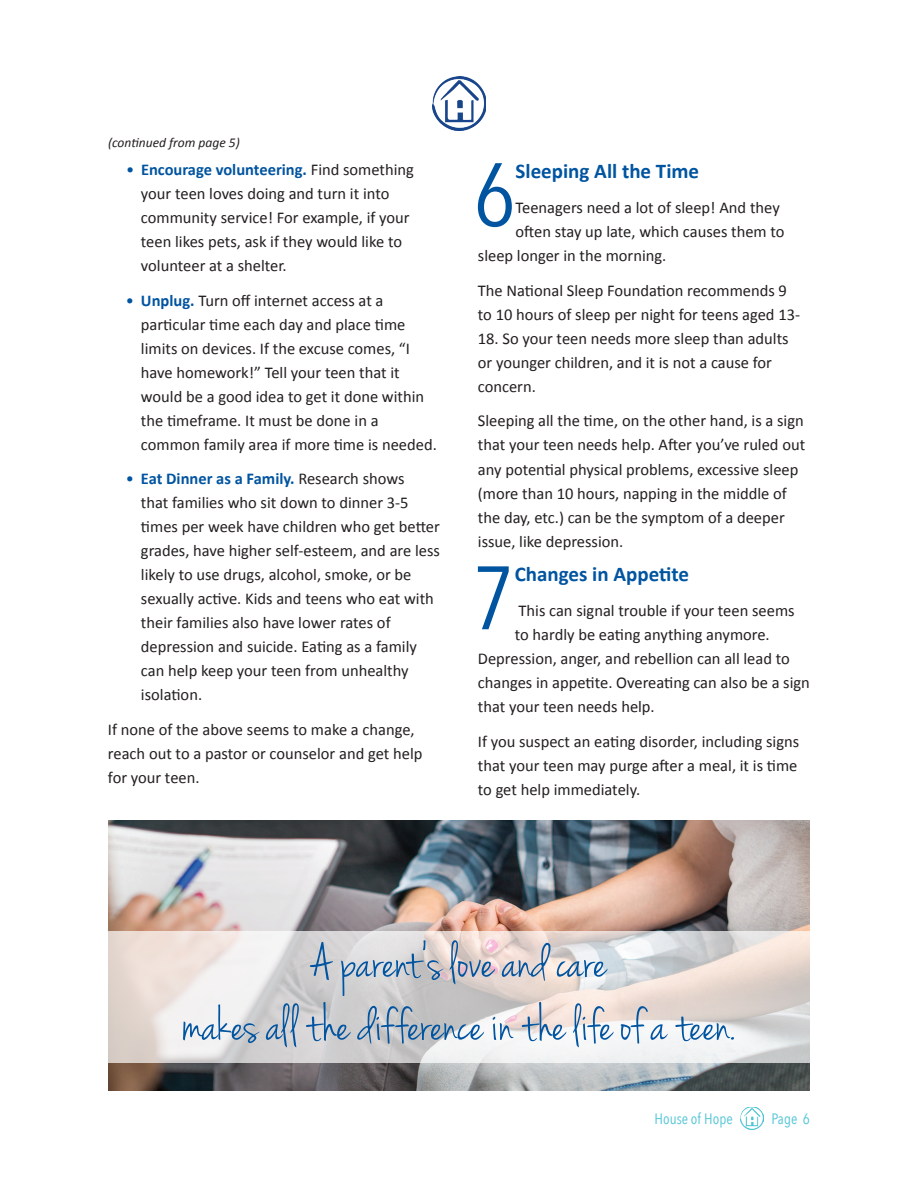
<style>
.page{position:relative;width:918px;height:1188px;background:#fff}
.page>*{position:absolute;margin:0;border:0;box-sizing:border-box;transform-origin:0 0}
.t1{font:88.8px "Avenir Next Condensed";color:#0154a0}
.t2{font:52.5px/63px "Jenna Sue";color:#0154a0;text-align:center}
.t3{font:700 21px "Calibri";color:#0154a0}
.t4{font:16.5px/24px "Calibri";color:#231f20}
.t5{font:15px "Avenir Next Condensed";color:#52c5d6}
.t6{font:italic 13.5px "Calibri";color:#231f20}
.s1{color:#0154a0}
.s2{font-weight:700;color:#0154a0}
</style>
<div class="page">
<img style="left:108px;top:821px;width:702px;height:270px">
<svg style="left:108px;top:931px;width:702px;height:132px"></svg>
<img style="left:741px;top:1107px;width:22px;height:22px">
<img style="left:432px;top:77px;width:54px;height:54px">
<p class="t6" style="left:108px;top:134px;width:133px">(continued from page 5)</p>
<p class="t4" style="left:141px;top:157px;width:275px;text-indent:-15px"><span class="s1">•</span> <span class="s2">Encourage volunteering.</span> Find something your teen loves doing and turn it into community service! For example, if your teen likes pets, ask if they would like to volunteer at a shelter.</p>
<p class="t4" style="left:141px;top:288px;width:297px;text-indent:-15px"><span class="s1">•</span> <span class="s2">Unplug.</span> Turn off internet access at a particular time each day and place time limits on devices. If the excuse comes, “I have homework!” Tell your teen that it would be a good idea to get it done within the timeframe. It must be done in a common family area if more time is needed.</p>
<p class="t4" style="left:141px;top:466px;width:300px;text-indent:-15px"><span class="s1">•</span> <span class="s2">Eat Dinner as a Family.</span> Research shows<br>that families who sit down to dinner 3-5 times per week have children who get better grades, have higher self-esteem, and are less likely to use drugs, alcohol, smoke, or be sexually active. Kids and teens who eat with their families also have lower rates of depression and suicide. Eating as a family can help keep your teen from unhealthy isolation.</p>
<p class="t4" style="left:108px;top:717px;width:316px">If none of the above seems to make a change, reach out to a pastor or counselor and get help for your teen.</p>
<h1 class="t1" style="left:474px;top:119px;width:43px">6</h1>
<p class="t3" style="left:516px;top:156px;width:185px">Sleeping All the Time</p>
<p class="t4" style="left:516px;top:195px;width:266px">Teenagers need a lot of sleep! And they</p>
<p class="t4" style="left:516px;top:219px;width:270px">often stay up late, which causes them to</p>
<p class="t4" style="left:478px;top:243px;width:190px">sleep longer in the morning.</p>
<p class="t4" style="left:478px;top:278px;width:324px">The National Sleep Foundation recommends 9 to 10 hours of sleep per night for teens aged 13-</p>
<p class="t4" style="left:478px;top:326px;width:312px">18. So your teen needs more sleep than adults or younger children, and it is not a cause for concern.</p>
<p class="t4" style="left:478px;top:409px;width:329px">Sleeping all the time, on the other hand, is a sign that your teen needs help. After you’ve ruled out any potential physical problems, excessive sleep (more than 10 hours, napping in the middle of the day, etc.) can be the symptom of a deeper issue, like depression.</p>
<h1 class="t1" style="left:473px;top:522px;width:43px">7</h1>
<p class="t3" style="left:515px;top:559px;width:176px">Changes in Appetite</p>
<p class="t4" style="left:519px;top:598px;width:278px">This can signal trouble if your teen seems</p>
<p class="t4" style="left:515px;top:622px;width:256px">to hardly be eating anything anymore.</p>
<p class="t4" style="left:478px;top:646px;width:314px">Depression, anger, and rebellion can all lead to</p>
<p class="t4" style="left:478px;top:670px;width:334px">changes in appetite. Overeating can also be a sign</p>
<p class="t4" style="left:478px;top:694px;width:178px">that your teen needs help.</p>
<p class="t4" style="left:478px;top:729px;width:323px;text-align:justify">If you suspect an eating disorder, including signs that your teen may purge after a meal, it is time to get help immediately.</p>
<h2 class="t2" style="left:183px;top:933px;width:554px">A parent’s love and care<br>makes all the difference in the life of a teen.</h2>
<p class="t5" style="left:654px;top:1105px;width:80px">House of Hope</p>
<p class="t5" style="left:772px;top:1105px;width:40px">Page 6</p>
</div>
